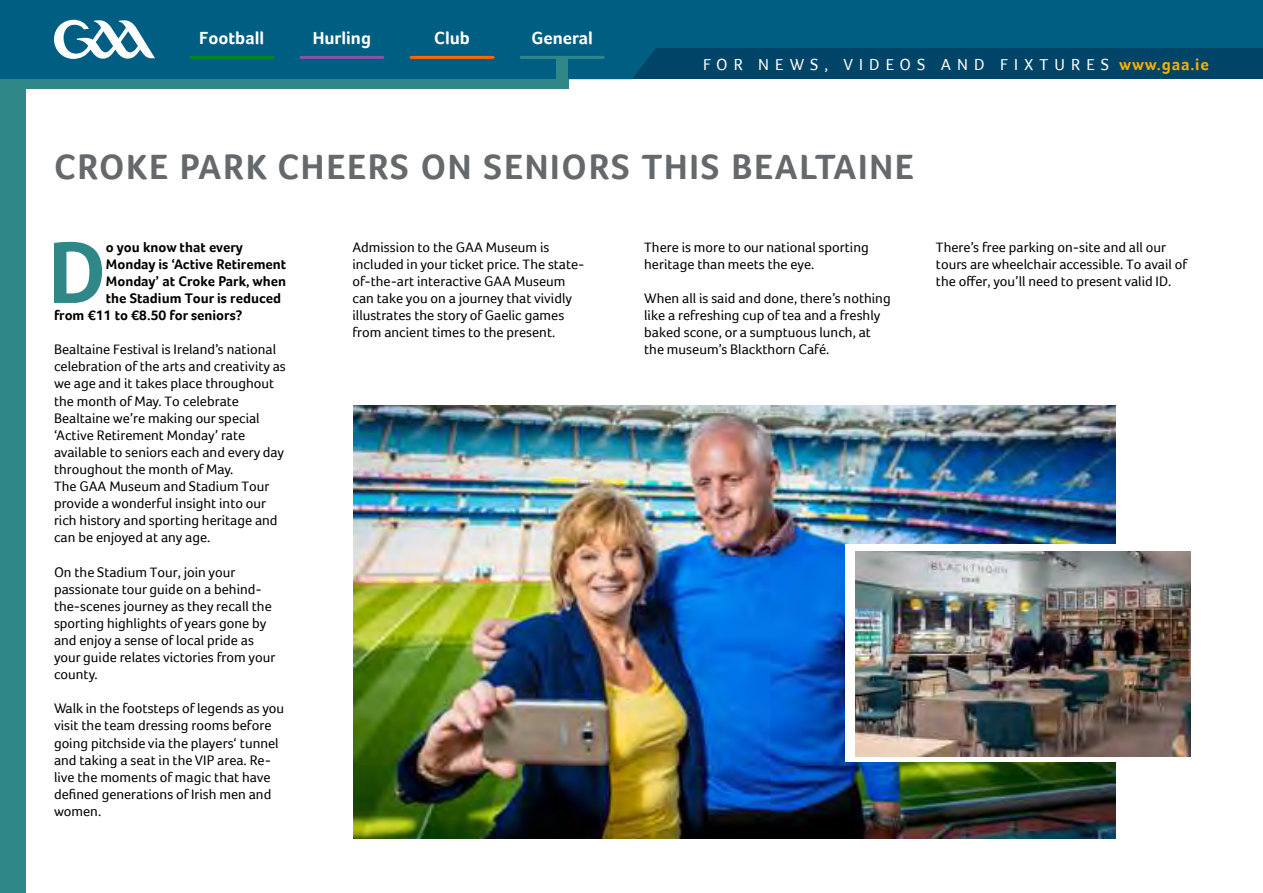
<style>
.page{position:relative;width:1263px;height:893px;background:#fff}
.page>*{position:absolute;margin:0;border:0;box-sizing:border-box;transform-origin:0 0}
.t1{font:700 90.3px "Foco";color:#308788}
.t2{font:700 36px "Foco";letter-spacing:.05em;color:#65696b}
.t3{font:700 18px "Foco";color:#fff}
.t4{font:16.5px "Foco";letter-spacing:.37em;color:#fff}
.t5{font:14.25px/17.1px "Foco";color:#000}
.t6{font:700 14.25px "Foco";color:#000}
.s1{font-weight:700;color:#f9b000}
</style>
<div class="page">
<svg style="left:0;top:0;width:1263px;height:79px;background:#00587c"></svg>
<hr style="left:191px;top:56px;width:82px;height:3px;background:#018a1c">
<hr style="left:301px;top:56px;width:82px;height:3px;background:#8a52a0">
<hr style="left:411px;top:56px;width:82px;height:3px;background:#f60">
<hr style="left:521px;top:56px;width:82px;height:3px;background:#308788">
<div style="left:556px;top:57px;width:12px;height:22px;background:#308788"></div>
<div style="left:0;top:79px;width:568px;height:10px;background:#308788"></div>
<div style="left:0;top:87px;width:26px;height:806px;background:#308788"></div>
<svg style="left:54px;top:20px;width:101px;height:39px"></svg>
<img style="left:353px;top:405px;width:762px;height:434px">
<div style="left:845px;top:544px;width:350px;height:218px;background:#fff"></div>
<img style="left:856px;top:551px;width:334px;height:205px">
<p class="t3" style="left:199px;top:31px;width:66px">Football</p>
<p class="t3" style="left:313px;top:31px;width:60px">Hurling</p>
<p class="t3" style="left:434px;top:31px;width:37px">Club</p>
<p class="t3" style="left:531px;top:31px;width:63px">General</p>
<p class="t4" style="left:703px;top:58px;width:507px">FOR NEWS, VIDEOS AND FIXTURES <span class="s1">www.gaa.ie</span></p>
<h2 class="t2" style="left:54px;top:153px;width:861px">CROKE PARK CHEERS ON SENIORS THIS BEALTAINE</h2>
<p class="t6" style="left:106px;top:241px;width:139px">o you know that every</p>
<p class="t6" style="left:106px;top:258px;width:182px">Monday is ‘Active Retirement</p>
<p class="t6" style="left:106px;top:276px;width:182px">Monday’ at Croke Park, when</p>
<p class="t6" style="left:106px;top:293px;width:177px">the Stadium Tour is reduced</p>
<p class="t6" style="left:54px;top:310px;width:190px">from €11 to €8.50 for seniors?</p>
<p class="t5" style="left:54px;top:342px;width:233px">Bealtaine Festival is Ireland’s national celebration of the arts and creativity as we age and it takes place throughout the month of May. To celebrate Bealtaine we’re making our special ‘Active Retirement Monday’ rate available to seniors each and every day throughout the month of May.<br>The GAA Museum and Stadium Tour provide a wonderful insight into our rich history and sporting heritage and can be enjoyed at any age.</p>
<p class="t5" style="left:54px;top:564px;width:223px">On the Stadium Tour, join your passionate tour guide on a behind&shy;the-scenes journey as they recall the sporting highlights of years gone by and enjoy a sense of local pride as your guide relates victories from your county.</p>
<p class="t5" style="left:54px;top:701px;width:232px">Walk in the footsteps of legends as you visit the team dressing rooms before going pitchside via the players‘ tunnel and taking a seat in the VIP area. Re&shy;live the moments of magic that have defined generations of Irish men and women.</p>
<h1 class="t1" style="left:48px;top:238px;width:60px">D</h1>
<p class="t5" style="left:352px;top:240px;width:234px">Admission to the GAA Museum is included in your ticket price. The state&shy;of-the-art interactive GAA Museum can take you on a journey that vividly illustrates the story of Gaelic games from ancient times to the present.</p>
<p class="t5" style="left:644px;top:240px;width:226px">There is more to our national sporting heritage than meets the eye.</p>
<p class="t5" style="left:644px;top:291px;width:248px">When all is said and done, there’s nothing like a refreshing cup of tea and a freshly baked scone, or a sumptuous lunch, at the museum’s Blackthorn Café.</p>
<p class="t5" style="left:936px;top:240px;width:253px">There’s free parking on-site and all our tours are wheelchair accessible. To avail of</p>
<p class="t5" style="left:936px;top:272px;width:237px">the offer, you’ll need to present valid ID.</p>
</div>
